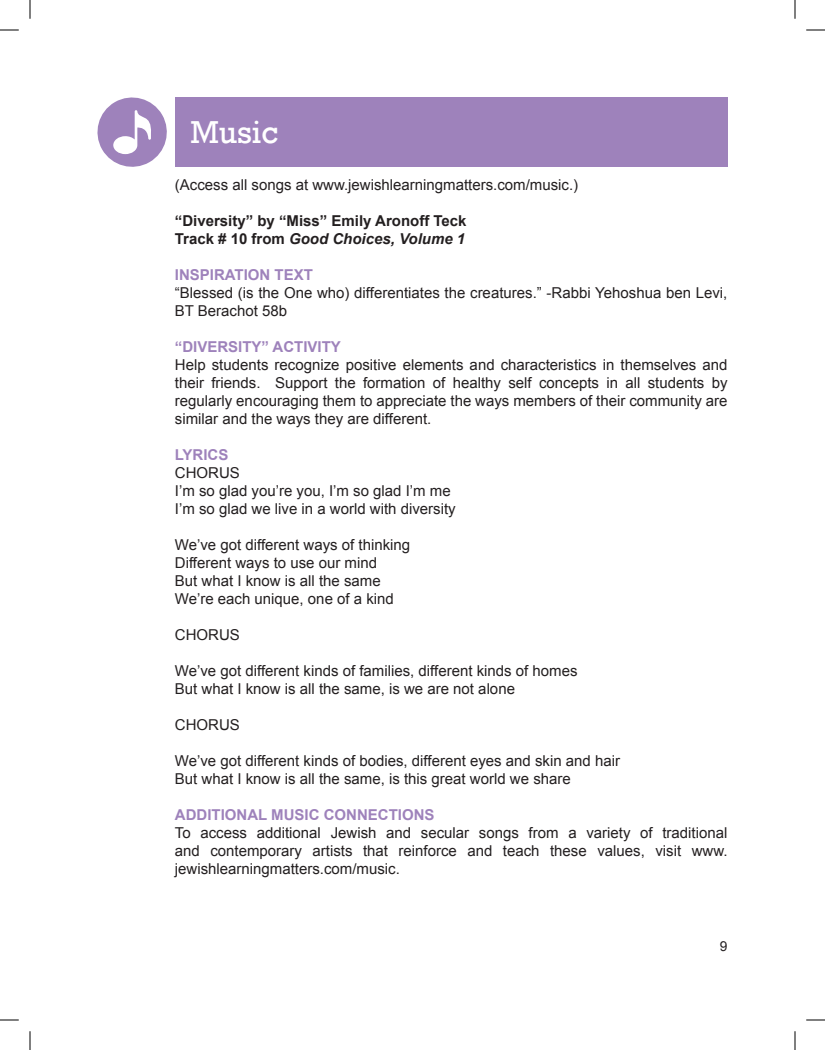
<style>
.page{position:relative;width:825px;height:1050px;background:#fff}
.page>*{position:absolute;margin:0;border:0;box-sizing:border-box;transform-origin:0 0}
.t1{font:32.5px "Rockwell";color:#fff}
.t2{font:15px/18px "Arial";color:#231f20}
.t3{font:700 15px/18px "Arial";color:#231f20}
.t4{font:700 15px "Arial";color:#9e82bb}
.t5{font:13.75px "Arial";color:#231f20}
.s1{font-style:italic}
</style>
<div class="page">
<div style="left:175px;top:98px;width:553px;height:69px;background:#9e82bb"></div>
<svg style="left:97px;top:97px;width:70px;height:70px"></svg>
<svg style="left:0;top:29px;width:19px;height:2px"></svg>
<svg style="left:806px;top:29px;width:19px;height:2px"></svg>
<svg style="left:0;top:1019px;width:19px;height:2px"></svg>
<svg style="left:806px;top:1019px;width:19px;height:2px"></svg>
<svg style="left:29px;top:0;width:2px;height:19px"></svg>
<svg style="left:29px;top:1031px;width:2px;height:19px"></svg>
<svg style="left:794px;top:0;width:2px;height:19px"></svg>
<svg style="left:794px;top:1031px;width:2px;height:19px"></svg>
<h1 class="t1" style="left:190px;top:114px;width:90px">Music</h1>
<p class="t2" style="left:175px;top:176px;width:405px">(Access all songs at www.jewishlearningmatters.com/music.)</p>
<p class="t3" style="left:175px;top:212px;width:293px">“DIVERSITY” BY “MISS” EMILY ARONOFF TECK<br>TRACK # 10 FROM <span class="s1">Good Choices, Volume 1</span></p>
<p class="t4" style="left:175px;top:265px;width:140px">INSPIRATION TEXT</p>
<p class="t2" style="left:175px;top:284px;width:554px">“Blessed (is the One who) differentiates the creatures.” -Rabbi Yehoshua ben Levi,<br>BT Berachot 58b</p>
<p class="t4" style="left:175px;top:337px;width:168px">“DIVERSITY” ACTIVITY</p>
<p class="t2" style="left:175px;top:356px;width:554px;text-align:justify">Help students recognize positive elements and characteristics in themselves and their friends. Support the formation of healthy self concepts in all students by regularly encouraging them to appreciate the ways members of their community are similar and the ways they are different.</p>
<p class="t4" style="left:175px;top:445px;width:53px">LYRICS</p>
<p class="t2" style="left:175px;top:464px;width:282px">CHORUS<br>I’m so glad you’re you, I’m so glad I’m me<br>I’m so glad we live in a world with diversity</p>
<p class="t2" style="left:175px;top:536px;width:237px">We’ve got different ways of thinking<br>Different ways to use our mind<br>But what I know is all the same<br>We’re each unique, one of a kind</p>
<p class="t2" style="left:175px;top:626px;width:66px">CHORUS</p>
<p class="t2" style="left:175px;top:662px;width:404px">We’ve got different kinds of families, different kinds of homes<br>But what I know is all the same, is we are not alone</p>
<p class="t2" style="left:175px;top:716px;width:66px">CHORUS</p>
<p class="t2" style="left:175px;top:752px;width:447px">We’ve got different kinds of bodies, different eyes and skin and hair<br>But what I know is all the same, is this great world we share</p>
<p class="t4" style="left:175px;top:805px;width:260px">ADDITIONAL MUSIC CONNECTIONS</p>
<p class="t2" style="left:175px;top:824px;width:554px;text-align:justify">To access additional Jewish and secular songs from a variety of traditional and contemporary artists that reinforce and teach these values, visit www. jewishlearningmatters.com/music.</p>
<p class="t5" style="left:720px;top:937px;width:9px">9</p>
</div>
